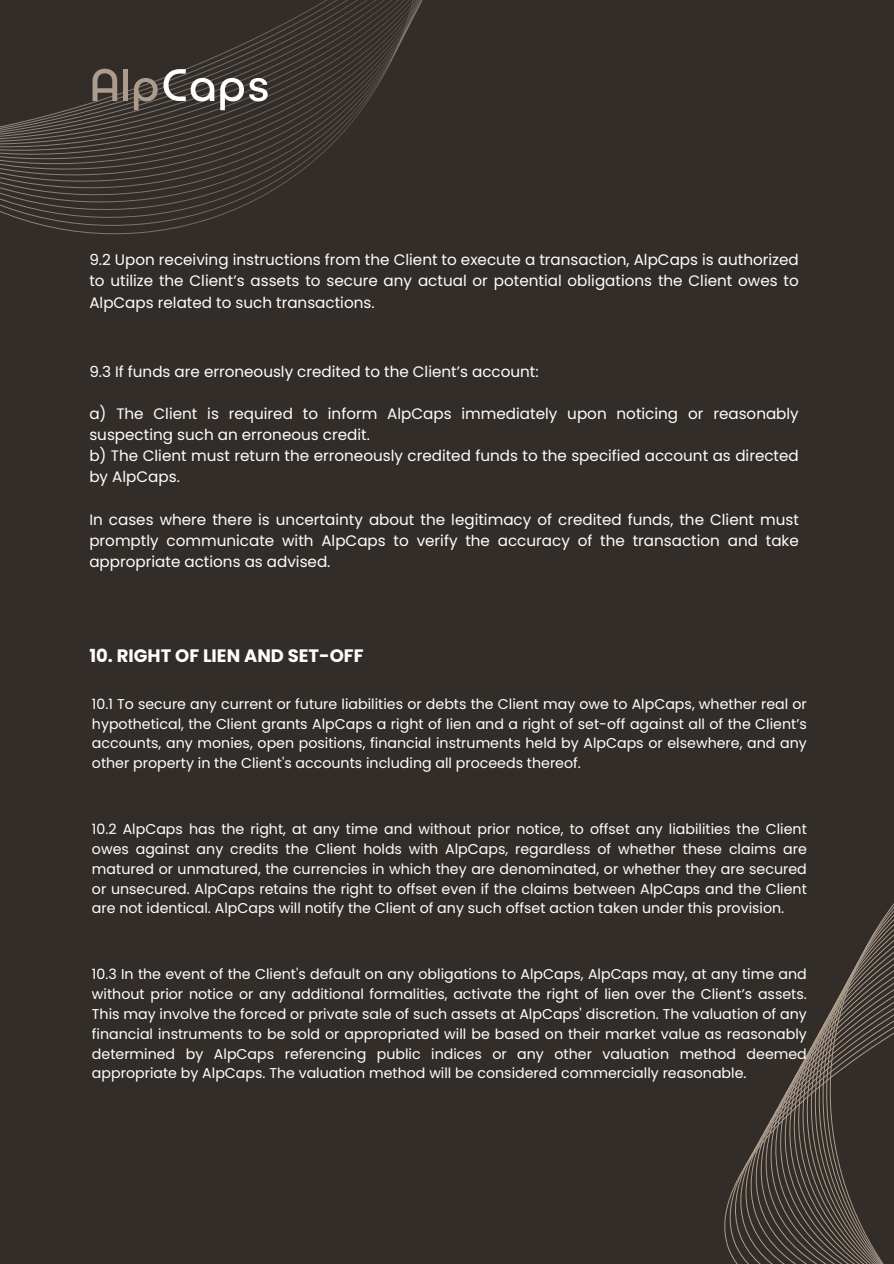
<style>
.page{position:relative;width:894px;height:1264px;background:#fff}
.page>*{position:absolute;margin:0;border:0;box-sizing:border-box;transform-origin:0 0}
.t1{font:700 18px "Poppins";color:#fff}
.t2{font:15.15px/21.1px "Poppins";color:#fff;text-align:justify}
.t3{font:14.25px/19.8px "Poppins";color:#fff;text-align:justify}
</style>
<div class="page">
<div style="left:0;top:0;width:893px;height:1263px;background:#322d29"></div>
<svg style="left:0;top:0;width:423px;height:167px"></svg>
<svg style="left:220px;top:78px;width:47px;height:32px"></svg>
<svg style="left:134px;top:69px;width:80px;height:41px"></svg>
<div style="left:123px;top:69px;width:5px;height:32px;background:#ac9c8d"></div>
<svg style="left:92px;top:69px;width:25px;height:32px"></svg>
<svg style="left:724px;top:905px;width:169px;height:358px"></svg>
<p class="t2" style="left:89px;top:249px;width:710px">9.2 Upon receiving instructions from the Client to execute a transaction, AlpCaps is authorized to utilize the Client’s assets to secure any actual or potential obligations the Client owes to AlpCaps related to such transactions.</p>
<p class="t2" style="left:89px;top:361px;width:450px">9.3 If funds are erroneously credited to the Client’s account:</p>
<p class="t2" style="left:89px;top:403px;width:710px">a) The Client is required to inform AlpCaps immediately upon noticing or reasonably suspecting such an erroneous credit.</p>
<p class="t2" style="left:89px;top:445px;width:710px">b) The Client must return the erroneously credited funds to the specified account as directed by AlpCaps.</p>
<p class="t2" style="left:89px;top:509px;width:710px">In cases where there is uncertainty about the legitimacy of credited funds, the Client must promptly communicate with AlpCaps to verify the accuracy of the transaction and take appropriate actions as advised.</p>
<p class="t1" style="left:89px;top:642px;width:275px">10. RIGHT OF LIEN AND SET-OFF</p>
<p class="t3" style="left:92px;top:694px;width:716px">10.1 To secure any current or future liabilities or debts the Client may owe to AlpCaps, whether real or hypothetical, the Client grants AlpCaps a right of lien and a right of set-off against all of the Client’s accounts, any monies, open positions, financial instruments held by AlpCaps or elsewhere, and any other property in the Client's accounts including all proceeds thereof.</p>
<h1 class="t3" style="left:92px;top:819px;width:716px">10.2 AlpCaps has the right, at any time and without prior notice, to offset any liabilities the Client owes against any credits the Client holds with AlpCaps, regardless of whether these claims are matured or unmatured, the currencies in which they are denominated, or whether they are secured or unsecured. AlpCaps retains the right to offset even if the claims between AlpCaps and the Client are not identical. AlpCaps will notify the Client of any such offset action taken under this provision.</h1>
<p class="t3" style="left:92px;top:964px;width:716px">10.3 In the event of the Client's default on any obligations to AlpCaps, AlpCaps may, at any time and without prior notice or any additional formalities, activate the right of lien over the Client’s assets.<br>This may involve the forced or private sale of such assets at AlpCaps' discretion. The valuation of any financial instruments to be sold or appropriated will be based on their market value as reasonably determined by AlpCaps referencing public indices or any other valuation method deemed appropriate by AlpCaps. The valuation method will be considered commercially reasonable.</p>
</div>
